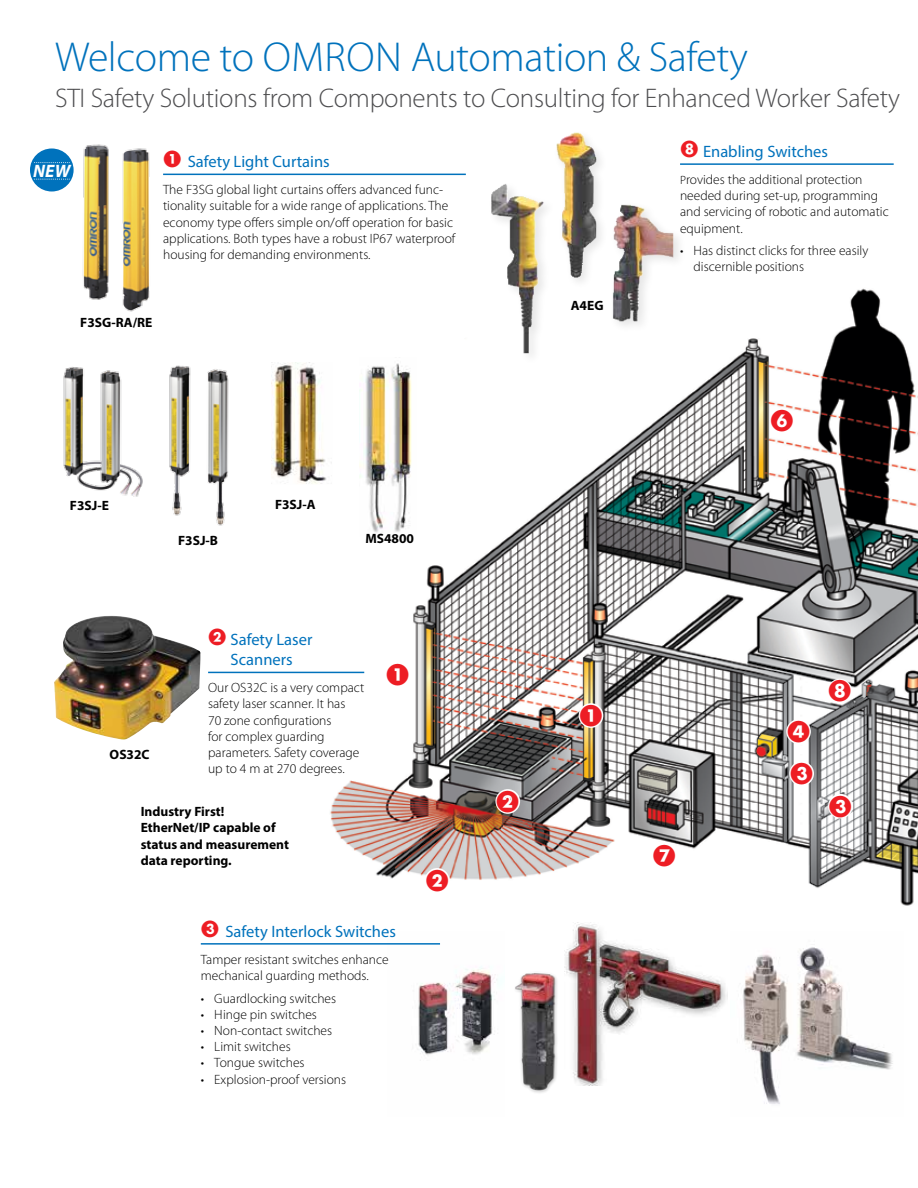
<style>
.page{position:relative;width:918px;height:1188px;background:#fff}
.page>*{position:absolute;margin:0;border:0;box-sizing:border-box;transform-origin:0 0}
.t1{font:300 42px "Myriad Pro";letter-spacing:-.01em;color:#0072bc}
.t2{font:300 27px "Myriad Pro";letter-spacing:-.01em;color:#4d4d4f}
.t3{font:27px "Number Balls";color:#ed1d24}
.t4{font:italic 700 18px "Myriad Pro";color:#fff}
.t5{font:16.5px/19.8px "Myriad Pro";color:#0072bc;text-align:center}
.t6{font:300 13.5px/16.2px "Myriad Pro";color:#000}
.t7{font:700 13.5px/16.2px "Myriad Pro";color:#000}
.s1{font-family:"Number Balls";font-size:21px;color:#ed1d24}
.s2{font-size:12px}
</style>
<div class="page">
<img style="left:743px;top:947px;width:150px;height:157px">
<img style="left:327px;top:288px;width:591px;height:618px">
<img style="left:359px;top:357px;width:58px;height:180px">
<img style="left:271px;top:363px;width:61px;height:121px">
<img style="left:418px;top:967px;width:78px;height:88px">
<div style="left:553px;top:129px;width:56px;height:161px;background:#000;opacity:.1"></div>
<img style="left:557px;top:133px;width:39px;height:145px">
<div style="left:609px;top:201px;width:77px;height:133px;background:#fff"></div>
<img style="left:613px;top:205px;width:60px;height:117px">
<div style="left:488px;top:180px;width:68px;height:186px;background:#fff"></div>
<img style="left:491px;top:184px;width:53px;height:169px">
<hr style="left:163px;top:174px;width:303px;height:1px;background:#0072bc">
<hr style="left:201px;top:943px;width:239px;height:2px;background:#0072bc">
<hr style="left:680px;top:163px;width:214px;height:2px;background:#0072bc">
<img style="left:54px;top:616px;width:146px;height:124px">
<hr style="left:208px;top:672px;width:156px;height:1px;background:#0072bc">
<img style="left:62px;top:144px;width:110px;height:168px">
<img style="left:169px;top:365px;width:60px;height:161px">
<img style="left:564px;top:923px;width:163px;height:162px">
<img style="left:515px;top:973px;width:42px;height:120px">
<img style="left:63px;top:367px;width:80px;height:130px">
<div style="left:30px;top:148px;width:44px;height:43px;background:#0072bc;border-radius:50%"></div>
<svg style="left:34px;top:179px;width:36px;height:1px"></svg>
<svg style="left:34px;top:162px;width:36px;height:1px"></svg>
<svg style="left:768px;top:407px;width:28px;height:27px"></svg>
<svg style="left:788px;top:760px;width:27px;height:27px"></svg>
<svg style="left:494px;top:788px;width:28px;height:27px"></svg>
<svg style="left:384px;top:661px;width:28px;height:28px"></svg>
<svg style="left:577px;top:702px;width:28px;height:27px"></svg>
<svg style="left:651px;top:842px;width:27px;height:27px"></svg>
<svg style="left:785px;top:717px;width:27px;height:28px"></svg>
<svg style="left:423px;top:867px;width:28px;height:27px"></svg>
<svg style="left:826px;top:677px;width:28px;height:28px"></svg>
<svg style="left:827px;top:792px;width:27px;height:28px"></svg>
<h1 class="t1" style="left:55px;top:31px;width:694px">Welcome to OMRON Automation &amp; Safety</h1>
<h2 class="t2" style="left:55px;top:81px;width:846px">STI Safety Solutions from Components to Consulting for Enhanced Worker Safety</h2>
<h3 class="t4" style="left:33px;top:159px;width:38px">NEW</h3>
<p class="t5" style="left:163px;top:151px;width:168px"><span class="s1">1</span> Safety Light Curtains</p>
<p class="t6" style="left:163px;top:181px;width:294px">The F3SG global light curtains offers advanced func&shy;tionality suitable for a wide range of applications. The economy type offers simple on/off operation for basic applications. Both types have a robust IP67 waterproof housing for demanding environments.</p>
<p class="t7" style="left:80px;top:314px;width:74px">F3SG-RA/RE</p>
<p class="t7" style="left:70px;top:497px;width:41px">F3SJ-E</p>
<p class="t7" style="left:178px;top:532px;width:41px">F3SJ-B</p>
<p class="t7" style="left:275px;top:496px;width:42px">F3SJ-A</p>
<p class="t7" style="left:365px;top:530px;width:50px">MS4800</p>
<p class="t7" style="left:110px;top:746px;width:41px">OS32C</p>
<p class="t5" style="left:208px;top:630px;width:106px"><span class="s1">2</span> Safety Laser<br>Scanners</p>
<p class="t6" style="left:208px;top:679px;width:158px">Our OS32C is a very compact safety laser scanner. It has<br>70 zone configurations<br>for complex guarding parameters. Safety coverage up to 4 m at 270 degrees.</p>
<p class="t7" style="left:141px;top:803px;width:150px">Industry First!<br>EtherNet/IP capable of status and measurement data reporting.</p>
<h2 class="t3" style="left:386px;top:660px;width:25px">1</h2>
<p class="t5" style="left:201px;top:921px;width:197px"><span class="s1">3</span> Safety Interlock Switches</p>
<p class="t6" style="left:201px;top:951px;width:189px">Tamper resistant switches enhance mechanical guarding methods.</p>
<p class="t6" style="left:201px;top:990px;width:137px">• Guardlocking switches</p>
<p class="t6" style="left:201px;top:1006px;width:118px">• Hinge pin switches</p>
<p class="t6" style="left:201px;top:1022px;width:133px">• Non-contact switches</p>
<p class="t6" style="left:201px;top:1038px;width:91px">• Limit switches</p>
<p class="t6" style="left:201px;top:1055px;width:105px">• Tongue switches</p>
<p class="t6" style="left:201px;top:1071px;width:147px">• Explosion-proof versions</p>
<h2 class="t3" style="left:425px;top:866px;width:25px">2</h2>
<h2 class="t3" style="left:496px;top:787px;width:25px">2</h2>
<p class="t7" style="left:571px;top:297px;width:34px">A4EG</p>
<p class="t5" style="left:680px;top:141px;width:149px"><span class="s1">8</span> Enabling Switches</p>
<p class="t6" style="left:680px;top:171px;width:210px"><span class="s2">P</span>rovides the additional protection needed during set-up, programming and servicing of robotic and automatic equipment.</p>
<p class="t6" style="left:694px;top:242px;width:176px;text-indent:-14px">• Has distinct clicks for three easily discernible positions</p>
<h2 class="t3" style="left:770px;top:406px;width:25px">6</h2>
<h2 class="t3" style="left:579px;top:701px;width:25px">1</h2>
<h2 class="t3" style="left:653px;top:841px;width:25px">7</h2>
<h2 class="t3" style="left:787px;top:717px;width:25px">4</h2>
<h2 class="t3" style="left:790px;top:759px;width:25px">3</h2>
<h2 class="t3" style="left:828px;top:676px;width:25px">8</h2>
<h2 class="t3" style="left:829px;top:792px;width:25px">3</h2>
</div>
